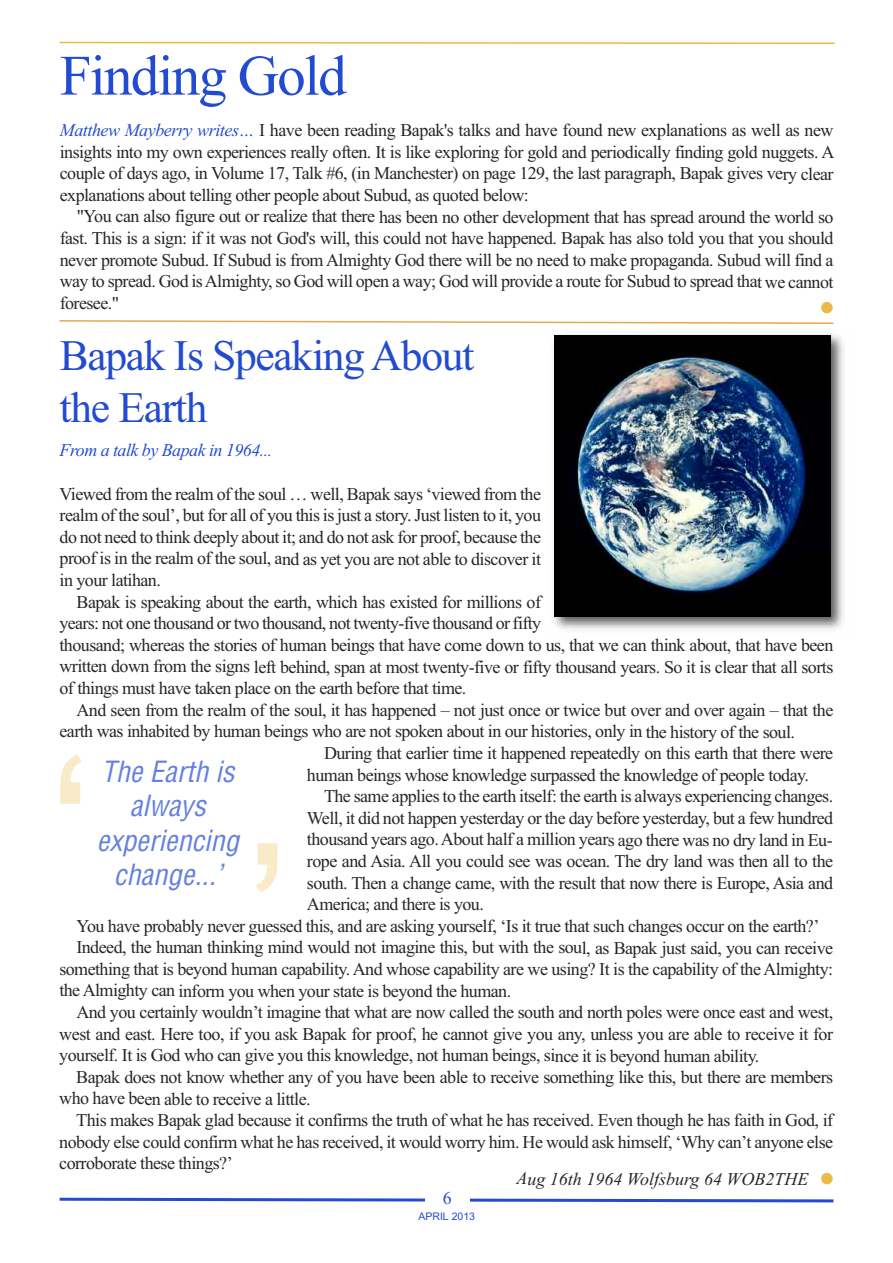
<style>
.page{position:relative;width:893px;height:1263px;background:#fff}
.page>*{position:absolute;margin:0;border:0;box-sizing:border-box;transform-origin:0 0}
.t1{font:210px "Arial";color:#f9eac8}
.t2{font:57px "Times New Roman";letter-spacing:-.03em;color:#234bd1}
.t3{font:italic 46.5px "Times New Roman";color:#ecb847}
.t4{font:43.5px/52.2px "Times New Roman";letter-spacing:-.03em;color:#234bd1}
.t5{font:italic condensed 28.5px/34.2px "Helvetica";color:#6581df;text-align:center}
.t6{font:18px/21.6px "Times New Roman";letter-spacing:-.03em;color:#272627;text-align:justify}
.t7{font:italic 18px "Times New Roman";color:#272627}
.t8{font:italic 18px "Times New Roman";letter-spacing:-.03em;color:#234bd1}
.t9{font:18px "Times New Roman";color:#234bd1}
.t10{font:10.5px "Arial";color:#234bd1}
.s1{font-style:italic;color:#234bd1}
</style>
<div class="page">
<svg style="left:59px;top:1197px;width:775px;height:6px"></svg>
<div style="left:425px;top:1192px;width:44px;height:37px;background:#fff"></div>
<svg style="left:59px;top:41px;width:776px;height:3px"></svg>
<svg style="left:59px;top:320px;width:775px;height:4px"></svg>
<img style="left:553px;top:334px;width:291px;height:296px">
<img style="left:555px;top:336px;width:275px;height:281px">
<h2 class="t2" style="left:60px;top:42px;width:288px">Finding Gold</h2>
<p class="t6" style="left:60px;top:119px;width:776px"><span class="s1">Matthew Mayberry writes…</span> I have been reading Bapak's talks and have found new explanations as well as new insights into my own experiences really often. It is like exploring for gold and periodically finding gold nuggets. A couple of days ago, in Volume 17, Talk #6, (in Manchester) on page 129, the last paragraph, Bapak gives very clear explanations about telling other people about Subud, as quoted below:</p>
<p class="t6" style="left:60px;top:205px;width:775px;text-indent:17px">"You can also figure out or realize that there has been no other development that has spread around the world so fast. This is a sign: if it was not God's will, this could not have happened. Bapak has also told you that you should never promote Subud. If Subud is from Almighty God there will be no need to make propaganda. Subud will find a way to spread. God isAlmighty, so God will open a way; God will provide a route for Subud to spread that we cannot foresee."</p>
<h3 class="t4" style="left:60px;top:329px;width:416px">Bapak Is Speaking About the Earth</h3>
<p class="t8" style="left:60px;top:440px;width:214px">From a talk by Bapak in 1964...</p>
<p class="t6" style="left:60px;top:483px;width:483px">Viewed from the realm of the soul … well, Bapak says ‘viewed from the realm of the soul’, but for all of you this is just a story. Just listen to it, you do not need to think deeply about it; and do not ask for proof, because the proof is in the realm of the soul, and as yet you are not able to discover it in your latihan.</p>
<p class="t6" style="left:60px;top:591px;width:775px;text-align:left;text-indent:17px">Bapak is speaking about the earth, which has existed for millions of<br>years: not one thousand or two thousand, not twenty-five thousand or fifty<br>thousand; whereas the stories of human beings that have come down to us, that we can think about, that have been written down from the signs left behind, span at most twenty-five or fifty thousand years. So it is clear that all sorts of things must have taken place on the earth before that time.</p>
<p class="t6" style="left:76px;top:699px;width:758px">And seen from the realm of the soul, it has happened – not just once or twice but over and over again – that the</p>
<p class="t6" style="left:59px;top:720px;width:737px">earth was inhabited by human beings who are not spoken about in our histories, only in the history of the soul.</p>
<p class="t6" style="left:324px;top:742px;width:511px">During that earlier time it happened repeatedly on this earth that there were</p>
<p class="t6" style="left:307px;top:764px;width:504px">human beings whose knowledge surpassed the knowledge of people today.</p>
<p class="t6" style="left:324px;top:785px;width:511px">The same applies to the earth itself: the earth is always experiencing changes.</p>
<p class="t6" style="left:307px;top:807px;width:528px">Well, it did not happen yesterday or the day before yesterday, but a few hundred</p>
<p class="t6" style="left:307px;top:828px;width:527px">thousand years ago.About half a million years ago there was no dry land in Eu-</p>
<p class="t6" style="left:307px;top:850px;width:528px">rope and Asia. All you could see was ocean. The dry land was then all to the</p>
<p class="t6" style="left:307px;top:872px;width:528px">south. Then a change came, with the result that now there is Europe, Asia and</p>
<p class="t6" style="left:307px;top:893px;width:178px">America; and there is you.</p>
<p class="t6" style="left:76px;top:915px;width:744px">You have probably never guessed this, and are asking yourself, ‘Is it true that such changes occur on the earth?’</p>
<p class="t6" style="left:76px;top:936px;width:758px">Indeed, the human thinking mind would not imagine this, but with the soul, as Bapak just said, you can receive</p>
<p class="t6" style="left:59px;top:958px;width:775px">something that is beyond human capability. And whose capability are we using? It is the capability of the Almighty:</p>
<p class="t6" style="left:59px;top:979px;width:453px">the Almighty can inform you when your state is beyond the human.</p>
<p class="t6" style="left:76px;top:1001px;width:758px">And you certainly wouldn’t imagine that what are now called the south and north poles were once east and west,</p>
<p class="t6" style="left:59px;top:1023px;width:775px">west and east. Here too, if you ask Bapak for proof, he cannot give you any, unless you are able to receive it for</p>
<p class="t6" style="left:59px;top:1044px;width:702px">yourself. It is God who can give you this knowledge, not human beings, since it is beyond human ability.</p>
<p class="t6" style="left:76px;top:1066px;width:758px">Bapak does not know whether any of you have been able to receive something like this, but there are members</p>
<p class="t6" style="left:59px;top:1087px;width:253px">who have been able to receive a little.</p>
<p class="t6" style="left:76px;top:1109px;width:758px">This makes Bapak glad because it confirms the truth of what he has received. Even though he has faith in God, if</p>
<p class="t6" style="left:59px;top:1131px;width:775px">nobody else could confirm what he has received, it would worry him. He would ask himself, ‘Why can’t anyone else</p>
<p class="t6" style="left:59px;top:1152px;width:175px">corroborate these things?’</p>
<p class="t7" style="left:516px;top:1168px;width:294px">Aug 16th 1964 Wolfsburg 64 WOB2THE</p>
<p class="t9" style="left:443px;top:1188px;width:10px">6</p>
<p class="t10" style="left:418px;top:1210px;width:58px">APRIL 2013</p>
<h3 class="t3" style="left:819px;top:280px;width:18px">•</h3>
<h1 class="t1" style="left:47px;top:712px;width:48px">‘</h1>
<h3 class="t5" style="left:97px;top:757px;width:150px">The Earth is always experiencing</h3>
<h1 class="t1" style="left:291px;top:935px;width:49px;rotate:-180deg">‘</h1>
<h3 class="t5" style="left:114px;top:859px;width:116px">change...’</h3>
<h3 class="t3" style="left:819px;top:1151px;width:18px">•</h3>
</div>
